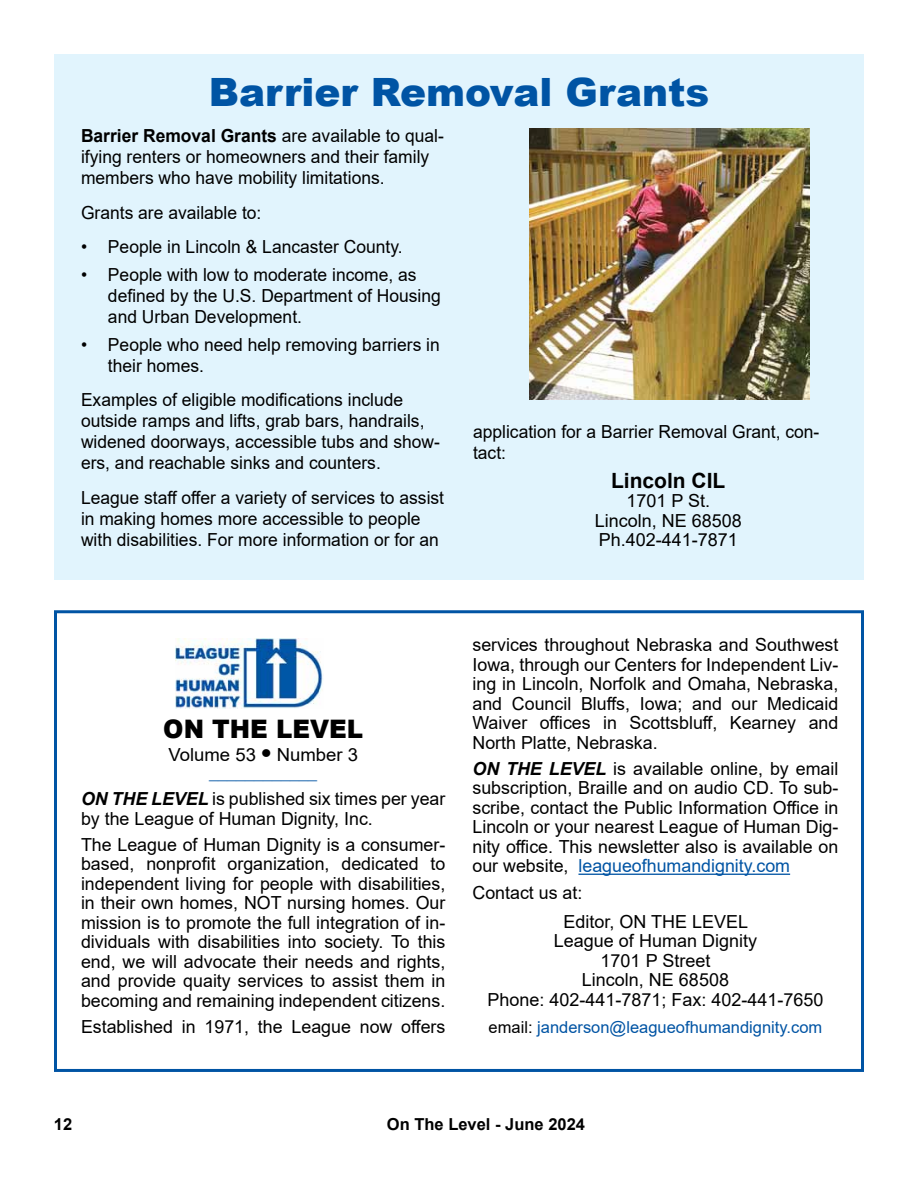
<style>
.page{position:relative;width:918px;height:1188px;background:#fff}
.page>*{position:absolute;margin:0;border:0;box-sizing:border-box;transform-origin:0 0}
.t1{font:900 39px "Arial";color:#0054a4}
.t2{font:900 25.5px "Arial";color:#000;scale:.96 1}
.t3{font:700 21px "Arial";color:#000}
.t4{font:18px/19.5px "Arial";color:#000}
.t5{font:16.5px "Arial";color:#0054a4}
.t6{font:700 16.5px "Arial";color:#000}
.s1{font-weight:700}
.s2{font-weight:900;color:#0054a4}
.s3{font-weight:700;font-style:italic}
.s4{color:#0054a4}
.s5{color:#000}
</style>
<div class="page">
<div style="left:54px;top:610px;width:810px;height:462px;border:3px solid #0054a4"></div>
<img style="left:176px;top:639px;width:147px;height:70px">
<hr style="left:578px;top:874px;width:212px;height:1px;background:#0054a4">
<div style="left:54px;top:54px;width:810px;height:526px;background:#e1f4fd"></div>
<img style="left:530px;top:128px;width:279px;height:271px">
<h1 class="t1" style="left:209px;top:64px;width:502px">Barrier Removal Grants</h1>
<p class="t4" style="left:81px;top:125px;width:364px;line-height:21px"><span class="s1">Barrier Removal Grants</span> are available to qual&shy;ifying renters or homeowners and their family members who have mobility limitations.</p>
<p class="t4" style="left:81px;top:203px;width:182px">Grants are available to:</p>
<p class="t4" style="left:81px;top:237px;width:323px">• People in Lincoln &amp; Lancaster County.</p>
<p class="t4" style="left:108px;top:264px;width:334px;line-height:21px;text-indent:-27px">• People with low to moderate income, as defined by the U.S. Department of Housing and Urban Development.</p>
<p class="t4" style="left:108px;top:334px;width:333px;line-height:21px;text-indent:-27px">• People who need help removing barriers in their homes.</p>
<p class="t4" style="left:81px;top:389px;width:361px;line-height:21px">Examples of eligible modifications include outside ramps and lifts, grab bars, handrails, widened doorways, accessible tubs and show&shy;ers, and reachable sinks and counters.</p>
<p class="t4" style="left:81px;top:487px;width:365px;line-height:21px">League staff offer a variety of services to assist in making homes more accessible to people with disabilities. For more information or for an</p>
<p class="t4" style="left:473px;top:421px;width:348px;line-height:21px">application for a Barrier Removal Grant, con&shy;tact:</p>
<p class="t3" style="left:611px;top:465px;width:116px">Lincoln CIL</p>
<p class="t4" style="left:595px;top:491px;width:149px;text-align:center">1701 P St.<br>Lincoln, NE 68508<br>Ph.402-441-7871</p>
<h2 class="t2" style="left:163px;top:711px;width:210px">ON THE LEVEL</h2>
<p class="t4" style="left:168px;top:745px;width:191px;line-height:18px;text-align:center">Volume 53 ● Number 3 <span class="s2">____________</span></p>
<p class="t4" style="left:81px;top:789px;width:366px"><span class="s3">ON THE LEVEL</span> is published six times per year by the League of Human Dignity, Inc.</p>
<p class="t4" style="left:81px;top:835px;width:366px;text-align:justify">The League of Human Dignity is a consumer&shy;based, nonprofit organization, dedicated to independent living for people with disabilities, in their own homes, NOT nursing homes. Our mission is to promote the full integration of in&shy;dividuals with disabilities into society. To this end, we will advocate their needs and rights, and provide quaity services to assist them in becoming and remaining independent citizens.</p>
<p class="t4" style="left:81px;top:1017px;width:366px">Established in 1971, the League now offers</p>
<p class="t4" style="left:472px;top:635px;width:367px;text-align:justify">services throughout Nebraska and Southwest Iowa, through our Centers for Independent Liv&shy;ing in Lincoln, Norfolk and Omaha, Nebraska, and Council Bluffs, Iowa; and our Medicaid Waiver offices in Scottsbluff, Kearney and North Platte, Nebraska.</p>
<p class="t4" style="left:472px;top:759px;width:368px;text-align:justify"><span class="s3">ON THE LEVEL</span> is available online, by email subscription, Braille and on audio CD. To sub&shy;scribe, contact the Public Information Office in Lincoln or your nearest League of Human Dig&shy;nity office. This newsletter also is available on our website, <span class="s4">leagueofhumandignity.com</span></p>
<p class="t4" style="left:563px;top:877px;width:186px;line-height:29.2px;text-indent:-91px">Contact us at:<br>Editor, ON THE LEVEL</p>
<p class="t4" style="left:487px;top:931px;width:338px;text-align:center">League of Human Dignity<br>1701 P Street<br>Lincoln, NE 68508<br>Phone: 402-441-7871; Fax: 402-441-7650</p>
<p class="t5" style="left:489px;top:1016px;width:335px"><span class="s5">email:</span> janderson@leagueofhumandignity.com</p>
<p class="t6" style="left:54px;top:1113px;width:20px">12</p>
<p class="t6" style="left:387px;top:1113px;width:200px">On The Level - June 2024</p>
</div>
